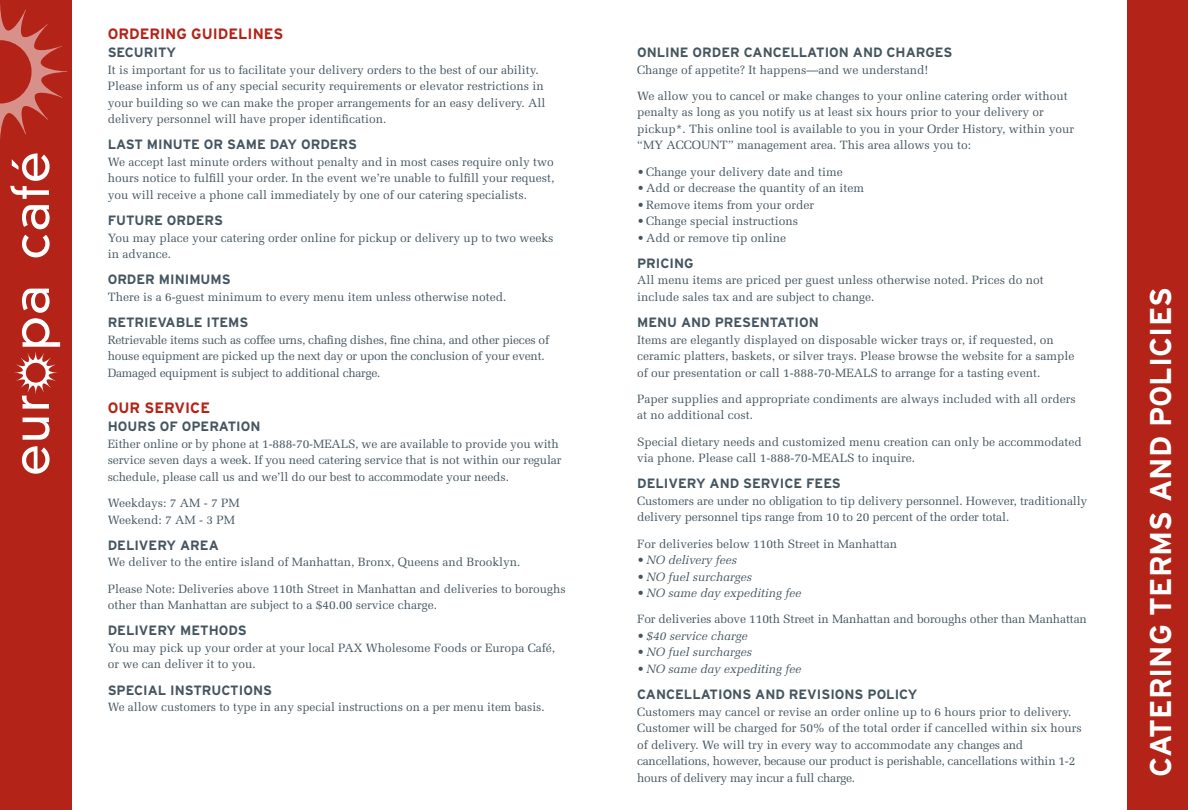
<style>
.page{position:relative;width:1188px;height:810px;background:#fff}
.page>*{position:absolute;margin:0;border:0;box-sizing:border-box;transform-origin:0 0}
.t1{font:700 30px "Interstate";color:#fff}
.t2{font:700 15px "Interstate";color:#b32317}
.t3{font:700 13.5px "Interstate";color:#455560}
.t4{font:12px/16.5px "Melior";color:#455560}
.t5{font:12px/16.5px "Melior";letter-spacing:-.02em;color:#455560}
.t6{font:italic 12px "Melior";color:#455560}
</style>
<div class="page">
<div style="left:0;top:0;width:72px;height:810px;background:#b32317"></div>
<div style="left:1127px;top:0;width:61px;height:810px;background:#b32317"></div>
<svg style="left:22px;top:446px;width:28px;height:28px"></svg>
<svg style="left:23px;top:418px;width:27px;height:22px"></svg>
<svg style="left:22px;top:235px;width:28px;height:22px"></svg>
<svg style="left:22px;top:205px;width:28px;height:24px"></svg>
<svg style="left:10px;top:153px;width:40px;height:46px"></svg>
<svg style="left:15px;top:289px;width:45px;height:120px"></svg>
<svg style="left:0;top:5px;width:67px;height:134px"></svg>
<p class="t2" style="left:108px;top:25px;width:121px">ORDERING GUIDEL</p>
<p class="t2" style="left:248px;top:25px;width:26px">INES</p>
<p class="t3" style="left:108px;top:45px;width:70px">SECURITY</p>
<p class="t4" style="left:108px;top:61px;width:439px">It is important for us to facilitate your delivery orders to the best of our ability.<br>Please inform us of any special security requirements or elevator restrictions in your building so we can make the proper arrangements for an easy delivery. All delivery personnel will have proper identification.</p>
<p class="t3" style="left:108px;top:137px;width:139px">LAST MINUTE OR SAME</p>
<p class="t3" style="left:270px;top:137px;width:87px">DAY ORDERS</p>
<p class="t4" style="left:108px;top:153px;width:448px;text-align:justify">We accept last minute orders without penalty and in most cases require only two hours notice to fulfill your order. In the event we’re unable to fulfill your request, you will receive a phone call immediately by one of our catering specialists.</p>
<p class="t3" style="left:108px;top:213px;width:115px">FUTURE ORDERS</p>
<p class="t4" style="left:108px;top:229px;width:447px">You may place your catering order online for pickup or delivery up to two weeks in advance.</p>
<p class="t3" style="left:108px;top:272px;width:114px">ORDER MINIMUMS</p>
<p class="t4" style="left:108px;top:288px;width:400px">There is a 6-guest minimum to every menu item unless otherwise noted.</p>
<p class="t3" style="left:108px;top:315px;width:122px">RETRIEVABLE ITEMS</p>
<p class="t5" style="left:108px;top:331px;width:443px">Retrievable items such as coffee urns, chafing dishes, fine china, and other pieces of house equipment are picked up the next day or upon the conclusion of your event.<br>Damaged equipment is subject to additional charge.</p>
<p class="t2" style="left:108px;top:400px;width:93px">OUR SERVICE</p>
<p class="t3" style="left:108px;top:419px;width:154px">HOURS OF OPERATION</p>
<p class="t4" style="left:108px;top:435px;width:455px">Either online or by phone at 1-888-70-MEALS, we are available to provide you with service seven days a week. If you need catering service that is not within our regular schedule, please call us and we’ll do our best to accommodate your needs.</p>
<p class="t4" style="left:108px;top:495px;width:134px">Weekdays: 7 AM - 7 PM<br>Weekend: 7 AM - 3 PM</p>
<p class="t3" style="left:108px;top:538px;width:102px">DELIVERY AREA</p>
<p class="t4" style="left:108px;top:549px;width:460px;line-height:26.2px">We deliver to the entire island of Manhattan, Bronx, Queens and Brooklyn.<br>Please Note: Deliveries above 110th Street in Manhattan and deliveries to boroughs</p>
<p class="t4" style="left:108px;top:597px;width:331px">other than Manhattan are subject to a $40.00 service charge.</p>
<p class="t3" style="left:108px;top:623px;width:130px">DELIVERY METHODS</p>
<p class="t4" style="left:108px;top:639px;width:449px">You may pick up your order at your local PAX Wholesome Foods or Europa Café, or we can deliver it to you.</p>
<p class="t3" style="left:108px;top:682px;width:164px">SPECIAL I NSTRUCTIONS</p>
<p class="t4" style="left:108px;top:699px;width:439px">We allow customers to type in any special instructions on a per menu item basis.</p>
<p class="t3" style="left:637px;top:45px;width:146px">ONLINE ORDER CANCELLA</p>
<p class="t3" style="left:816px;top:45px;width:128px">TION AND CHARGES</p>
<p class="t4" style="left:637px;top:56px;width:432px;line-height:26.2px">Change of appetite? It happens—and we understand!<br>We allow you to cancel or make changes to your online catering order without</p>
<p class="t4" style="left:637px;top:104px;width:439px">penalty as long as you notify us at least six hours prior to your delivery or pickup*. This online tool is available to you in your Order History, within your “MY ACCOUNT” management area. This area allows you to:</p>
<p class="t4" style="left:637px;top:163px;width:207px">• Change your delivery date and time</p>
<p class="t4" style="left:637px;top:180px;width:229px">• Add or decrease the quantity of an item</p>
<p class="t4" style="left:637px;top:196px;width:179px">• Remove items from your order</p>
<p class="t4" style="left:637px;top:213px;width:162px">• Change special instructions</p>
<p class="t4" style="left:637px;top:229px;width:151px">• Add or remove tip online</p>
<p class="t3" style="left:637px;top:256px;width:58px">PRICING</p>
<p class="t4" style="left:637px;top:272px;width:408px">All menu items are priced per guest unless otherwise noted. Prices do not include sales tax and are subject to change.</p>
<p class="t3" style="left:637px;top:315px;width:106px">MENU AND PRESE</p>
<p class="t3" style="left:760px;top:315px;width:61px">NTATION</p>
<p class="t4" style="left:637px;top:331px;width:439px">Items are elegantly displayed on disposable wicker trays or, if requested, on ceramic platters, baskets, or silver trays. Please browse the website for a sample of our presentation or call 1-888-70-MEALS to arrange for a tasting event.</p>
<p class="t4" style="left:637px;top:390px;width:440px">Paper supplies and appropriate condiments are always included with all orders at no additional cost.</p>
<p class="t4" style="left:637px;top:433px;width:446px">Special dietary needs and customized menu creation can only be accommodated via phone. Please call 1-888-70-MEALS to inquire.</p>
<p class="t3" style="left:637px;top:476px;width:187px">DELIVERY AND SERVICE FEES</p>
<p class="t4" style="left:637px;top:492px;width:452px">Customers are under no obligation to tip delivery personnel. However, traditionally delivery personnel tips range from 10 to 20 percent of the order total.</p>
<p class="t4" style="left:637px;top:535px;width:261px">For deliveries below 110th Street in Manhattan</p>
<p class="t6" style="left:637px;top:553px;width:101px">• No delivery fees</p>
<p class="t6" style="left:637px;top:569px;width:116px">• No fuel surcharges</p>
<p class="t6" style="left:637px;top:586px;width:166px">• No same day expediting fee</p>
<p class="t4" style="left:637px;top:611px;width:451px">For deliveries above 110th Street in Manhattan and boroughs other than Manhattan</p>
<p class="t6" style="left:637px;top:629px;width:112px">• $40 service charge</p>
<p class="t6" style="left:637px;top:645px;width:116px">• No fuel surcharges</p>
<p class="t6" style="left:637px;top:662px;width:166px">• No same day expediting fee</p>
<p class="t3" style="left:637px;top:687px;width:39px">CANCELLA</p>
<p class="t3" style="left:710px;top:687px;width:209px">TIONS AND REVISIONS POLICY</p>
<p class="t4" style="left:637px;top:703px;width:446px">Customers may cancel or revise an order online up to 6 hours prior to delivery.<br>Customer will be charged for 50% of the total order if cancelled within six hours of delivery. We will try in every way to accommodate any changes and cancellations, however, because our product is perishable, cancellations within 1-2 hours of delivery may incur a full charge.</p>
<h1 class="t1" style="left:1144px;top:777px;width:491px;rotate:-90deg">CATERING TERMS AN D POLICI ES</h1>
</div>
